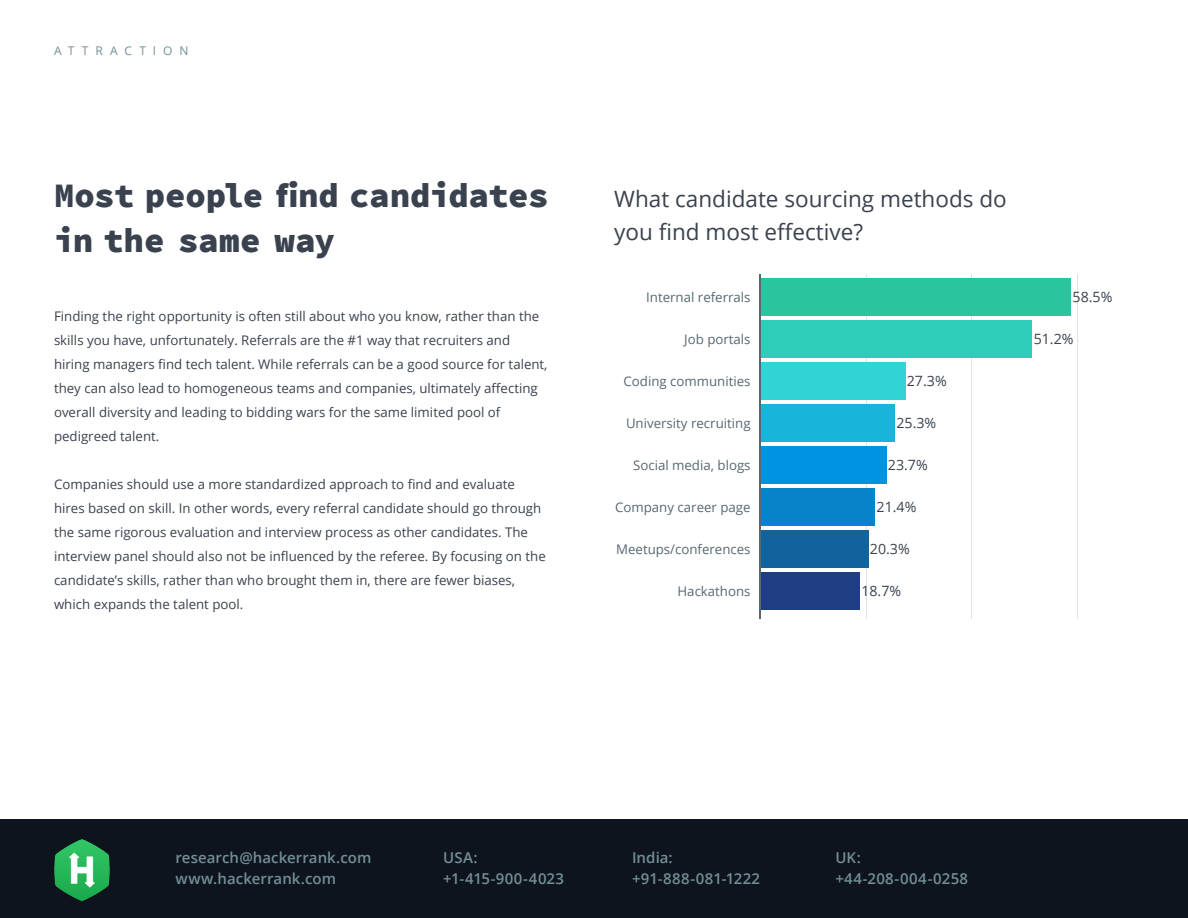
<style>
.page{position:relative;width:1188px;height:918px;background:#fff}
.page>*{position:absolute;margin:0;border:0;box-sizing:border-box;transform-origin:0 0}
.t1{font:900 34.05px/45px "Source Code Pro";letter-spacing:-.01em;color:#39424e}
.t2{font:22.5px/33px "Open Sans";color:#39424e}
.t3{font:600 15px/21px "Open Sans";letter-spacing:.005em;color:#738f93}
.t4{font:14.25px "Open Sans";color:#39424e}
.t5{font:13.2px/24px "Open Sans";color:#39424e}
.t6{font:13.2px "Open Sans";color:#576871}
.t7{font:12px "Open Sans";letter-spacing:.575em;color:#738f93}
</style>
<div class="page">
<div style="left:1px;top:819px;width:1187px;height:99px;background:#0e141e"></div>
<img style="left:54px;top:839px;width:56px;height:62px">
<hr style="left:866px;top:274px;width:1px;height:345px;background:#b7c9cc">
<hr style="left:971px;top:274px;width:1px;height:345px;background:#b7c9cc">
<hr style="left:1077px;top:274px;width:1px;height:345px;background:#b7c9cc">
<hr style="left:759px;top:274px;width:2px;height:345px;background:#576871">
<div style="left:761px;top:278px;width:309px;height:38px;background:#2ac59f"></div>
<div style="left:761px;top:320px;width:271px;height:38px;background:#2ecdb9"></div>
<div style="left:761px;top:362px;width:144px;height:38px;background:#31d4d2"></div>
<div style="left:761px;top:404px;width:134px;height:38px;background:#19b4da"></div>
<div style="left:761px;top:446px;width:125px;height:38px;background:#0093e2"></div>
<div style="left:761px;top:488px;width:113px;height:38px;background:#0683cb"></div>
<div style="left:761px;top:530px;width:107px;height:38px;background:#11639c"></div>
<div style="left:761px;top:572px;width:99px;height:38px;background:#1f3d83"></div>
<p class="t7" style="left:54px;top:42px;width:136px">ATTRACTION</p>
<p class="t1" style="left:54px;top:173px;width:496px">Most people find candidates in the same way</p>
<p class="t5" style="left:54px;top:304px;width:495px">Finding the right opportunity is often still about who you know, rather than the skills you have, unfortunately. Referrals are the #1 way that recruiters and hiring managers find tech talent. While referrals can be a good source for talent, they can also lead to homogeneous teams and companies, ultimately affecting overall diversity and leading to bidding wars for the same limited pool of pedigreed talent.</p>
<p class="t5" style="left:54px;top:472px;width:493px">Companies should use a more standardized approach to find and evaluate hires based on skill. In other words, every referral candidate should go through the same rigorous evaluation and interview process as other candidates. The interview panel should also not be influenced by the referee. By focusing on the candidate’s skills, rather than who brought them in, there are fewer biases, which expands the talent pool.</p>
<p class="t2" style="left:614px;top:182px;width:394px">What candidate sourcing methods do you find most effective?</p>
<p class="t6" style="left:646px;top:289px;width:106px">Internal referrals</p>
<p class="t6" style="left:684px;top:331px;width:68px">Job portals</p>
<p class="t6" style="left:624px;top:373px;width:129px">Coding communities</p>
<p class="t6" style="left:626px;top:415px;width:126px">University recruiting</p>
<p class="t6" style="left:633px;top:457px;width:119px">Social media, blogs</p>
<p class="t6" style="left:615px;top:498px;width:137px">Company career page</p>
<p class="t6" style="left:616px;top:540px;width:136px">Meetups/conferences</p>
<p class="t6" style="left:678px;top:582px;width:75px">Hackathons</p>
<p class="t4" style="left:907px;top:371px;width:41px">27.3%</p>
<p class="t4" style="left:896px;top:413px;width:41px">25.3%</p>
<p class="t4" style="left:888px;top:455px;width:41px">23.7%</p>
<p class="t4" style="left:877px;top:497px;width:41px">21.4%</p>
<p class="t4" style="left:870px;top:539px;width:41px">20.3%</p>
<p class="t4" style="left:861px;top:581px;width:41px">18.7%</p>
<p class="t4" style="left:1073px;top:287px;width:41px">58.5%</p>
<p class="t4" style="left:1034px;top:329px;width:41px">51.2%</p>
<p class="t3" style="left:175px;top:847px;width:198px">research@hackerrank.com www.hackerrank.com</p>
<p class="t3" style="left:443px;top:847px;width:122px">USA: +1-415-900-4023</p>
<p class="t3" style="left:632px;top:847px;width:130px">India: +91-888-081-1222</p>
<p class="t3" style="left:835px;top:847px;width:134px">UK: +44-208-004-0258</p>
</div>
